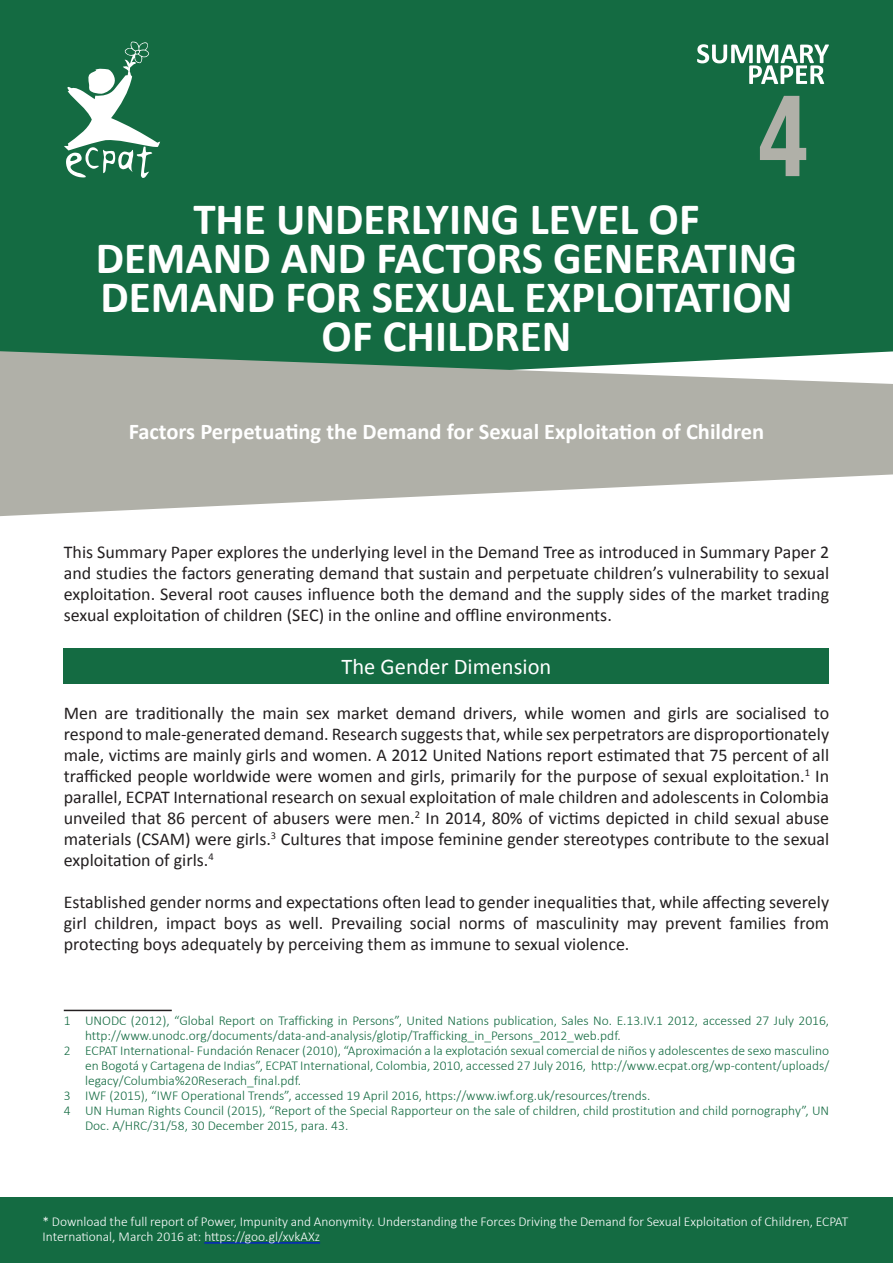
<style>
.page{position:relative;width:893px;height:1263px;background:#fff}
.page>*{position:absolute;margin:0;border:0;box-sizing:border-box;transform-origin:0 0}
.t1{font:700 condensed 108px "Swiss 721 BT";color:#b0b0a8}
.t2{font:700 45px/39px "Calibri";color:#fff}
.t3{font:700 22.5px "Calibri";color:#fff}
.t4{font:22.5px "Calibri";color:#fff}
.Text_Body{font:18px/21px "Calibri";color:#231f20;text-align:justify}
.footnote{font:300 13.5px/15px "Calibri";color:#146b42}
.t5{font:300 13.5px/15px "Calibri";color:#fff}
</style>
<div class="page">
<div style="left:0;top:0;width:893px;height:473px;background:#146b42"></div>
<div style="left:0;top:1197px;width:893px;height:66px;background:#146b42"></div>
<svg style="left:697px;top:44px;width:132px;height:40px"></svg>
<svg style="left:64px;top:41px;width:96px;height:137px"></svg>
<svg style="left:0;top:351px;width:893px;height:165px;fill:#b0b0a8"></svg>
<hr style="left:204px;top:1242px;width:116px;height:1px;background:#00f">
<div style="left:64px;top:648px;width:765px;height:35px;background:#146b42"></div>
<hr style="left:64px;top:1010px;width:108px;height:1px;background:#231f20">
<p class="t1" style="left:756px;top:72px;width:55px">4</p>
<p class="t2" style="left:193px;top:198px;width:508px">THE UNDERLYING LEVEL OF</p>
<p class="t2" style="left:96px;top:237px;width:703px">DEMAND AND FACTORS GENERATING<br>DEMAND FOR SEXUAL EXPLOITATION</p>
<p class="t2" style="left:322px;top:315px;width:251px">OF CHILDREN</p>
<p class="t3" style="left:129px;top:415px;width:637px">Factors Perpetuating the Demand for Sexual Exploitation of Children</p>
<p class="Text_Body" style="left:64px;top:541px;width:767px">This Summary Paper explores the underlying level in the Demand Tree as introduced in Summary Paper 2 and studies the factors generating demand that sustain and perpetuate children’s vulnerability to sexual exploitation. Several root causes influence both the demand and the supply sides of the market trading sexual exploitation of children (SEC) in the online and offline environments.</p>
<p class="t4" style="left:342px;top:652px;width:211px">The Gender Dimension</p>
<p class="Text_Body" style="left:64px;top:703px;width:767px">Men are traditionally the main sex market demand drivers, while women and girls are socialised to respond to male-generated demand. Research suggests that, while sex perpetrators are disproportionately male, victims are mainly girls and women. A 2012 United Nations report estimated that 75 percent of all trafficked people worldwide were women and girls, primarily for the purpose of sexual exploitation.<sup>1</sup> In parallel, ECPAT International research on sexual exploitation of male children and adolescents in Colombia unveiled that 86 percent of abusers were men.<sup>2</sup> In 2014, 80% of victims depicted in child sexual abuse materials (CSAM) were girls.<sup>3</sup> Cultures that impose feminine gender stereotypes contribute to the sexual exploitation of girls.<sup>4</sup></p>
<p class="Text_Body" style="left:64px;top:892px;width:767px">Established gender norms and expectations often lead to gender inequalities that, while affecting severely girl children, impact boys as well. Prevailing social norms of masculinity may prevent families from protecting boys adequately by perceiving them as immune to sexual violence.</p>
<p class="footnote" style="left:85px;top:1013px;width:746px;text-indent:-21px">1 UNODC (2012), “Global Report on Trafficking in Persons”, United Nations publication, Sales No. E.13.IV.1 2012, accessed 27 July 2016, http://www.unodc.org/documents/data-and-analysis/glotip/Trafficking_in_Persons_2012_web.pdf.</p>
<p class="footnote" style="left:85px;top:1043px;width:746px;text-align:justify;text-indent:-21px">2 ECPAT International - Fundación Renacer (2010), “Aproximación a la explotación sexual comercial de niños y adolescentes de sexo masculino en Bogotá y Cartagena de Indias”, ECPAT International, Colombia, 2010, accessed 27 July 2016, http://www.ecpat.org/wp-content/uploads/ legacy/Columbia%20Reserach_final.pdf.</p>
<p class="footnote" style="left:64px;top:1088px;width:588px">3 IWF (2015), “IWF Operational Trends”, accessed 19 April 2016, https://www.iwf.org.uk/resources/trends.</p>
<p class="footnote" style="left:85px;top:1103px;width:746px;text-indent:-21px">4 UN Human Rights Council (2015), “Report of the Special Rapporteur on the sale of children, child prostitution and child pornography”, UN<br>Doc. A/HRC/31/58, 30 December 2015, para. 43.</p>
<p class="t5" style="left:43px;top:1214px;width:807px">* Download the full report of Power, Impunity and Anonymity. Understanding the Forces Driving the Demand for Sexual Exploitation of Children, ECPAT<br>International, March 2016 at: https://goo.gl/xvkAXz</p>
</div>
